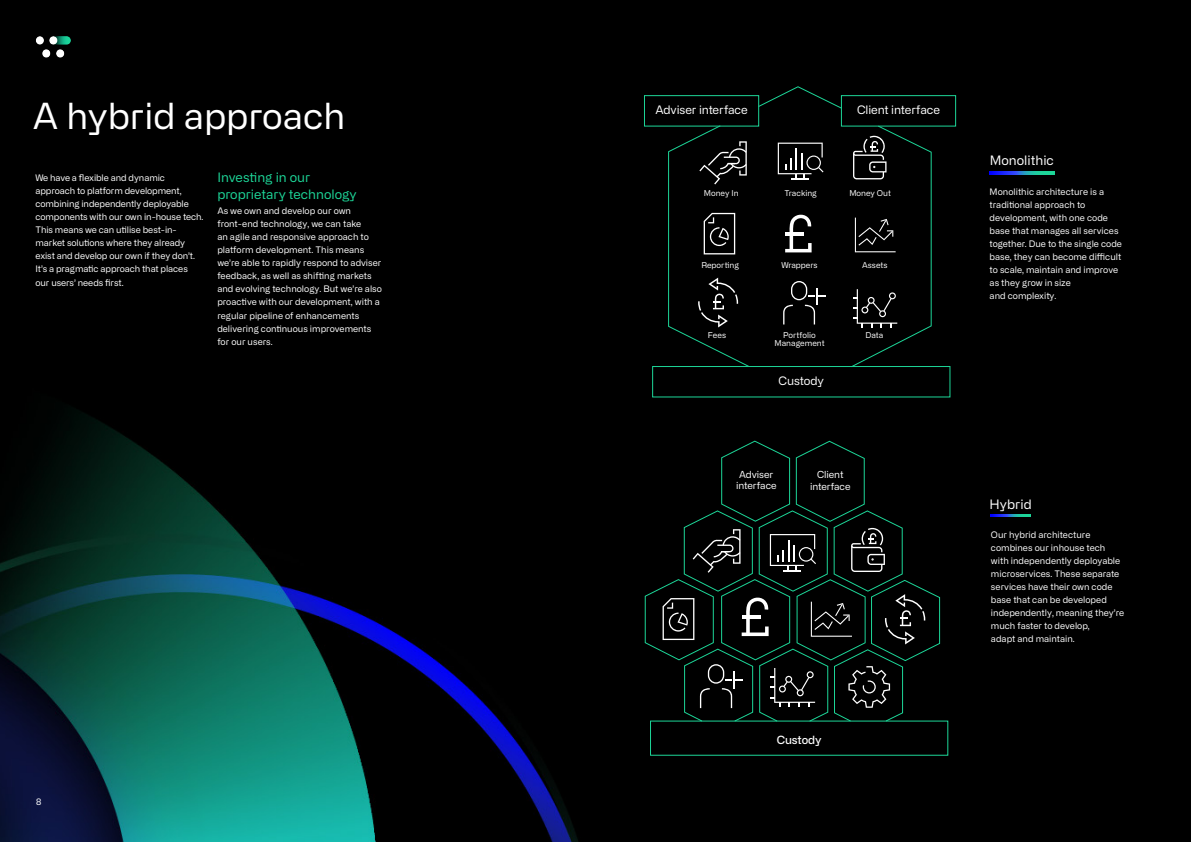
<style>
.page{position:relative;width:1191px;height:842px;background:#000}
.page>*{position:absolute;margin:0;border:0;box-sizing:border-box;transform-origin:0 0}
.t1{font:36px "Alliance No.2";color:#fff}
.t2{font:13px/17px "Alliance No.2";color:#1dd698}
.t3{font:13px "Alliance No.2";color:#fff}
.t4{font:11.7px "Alliance No.2";letter-spacing:-.01em;color:#fff}
.t5{font:500 11.3px "Alliance No.2";letter-spacing:-.01em;color:#fff}
.t6{font:9.7px/11.3px "Alliance No.2";letter-spacing:-.01em;color:#fff;text-align:center}
.t7{font:9px/13px "Alliance No.2";color:#fff}
.t8{font:8.1px/8.1px "Alliance No.2";color:#fff;text-align:center}
</style>
<div class="page">
<img style="left:0;top:388px;width:1031px;height:454px">
<svg style="left:989px;top:172px;width:65px;height:3px"></svg>
<svg style="left:991px;top:514px;width:39px;height:3px"></svg>
<img style="left:36px;top:36px;width:35px;height:21px">
<div style="left:841px;top:95px;width:115px;height:32px;border:1px solid #1dd698"></div>
<svg style="left:850px;top:125px;width:82px;height:243px"></svg>
<svg style="left:644px;top:86px;width:199px;height:282px"></svg>
<div style="left:650px;top:720px;width:298px;height:36px;border:1px solid #1dd698"></div>
<svg style="left:644px;top:440px;width:296px;height:282px"></svg>
<p class="t1" style="left:33px;top:94px;width:314px">A hybrid approach</p>
<p class="t7" style="left:35px;top:171px;width:169px">We have a flexible and dynamic approach to platform development, combining independently deployable components with our own in-house tech.<br>This means we can utilise best-in&shy;market solutions where they already exist and develop our own if they don’t.<br>It’s a pragmatic approach that places</p>
<p class="t7" style="left:35px;top:276px;width:90px">our users’ needs first.</p>
<p class="t2" style="left:217px;top:169px;width:141px">Investing in our proprietary technology</p>
<p class="t7" style="left:217px;top:205px;width:166px">As we own and develop our own front-end technology, we can take<br>an agile and responsive approach to platform development. This means we’re able to rapidly respond to adviser feedback, as well as shifting markets and evolving technology. But we’re also proactive with our development, with a regular pipeline of enhancements delivering continuous improvements for our users.</p>
<p class="t7" style="left:36px;top:796px;width:7px">8</p>
<p class="t4" style="left:655px;top:102px;width:94px">Adviser interface</p>
<p class="t4" style="left:857px;top:102px;width:84px">Client interface</p>
<p class="t8" style="left:704px;top:189px;width:36px">Money In</p>
<p class="t8" style="left:784px;top:189px;width:34px">Tracking</p>
<p class="t8" style="left:849px;top:189px;width:43px">Money Out</p>
<p class="t8" style="left:701px;top:261px;width:39px">Reporting</p>
<p class="t8" style="left:781px;top:261px;width:38px">Wrappers</p>
<p class="t8" style="left:862px;top:261px;width:27px">Assets</p>
<p class="t8" style="left:708px;top:331px;width:20px">Fees</p>
<p class="t8" style="left:774px;top:331px;width:52px">Portfolio<br>Management</p>
<p class="t8" style="left:865px;top:331px;width:19px">Data</p>
<p class="t4" style="left:778px;top:373px;width:47px">Custody</p>
<p class="t6" style="left:736px;top:469px;width:42px">Adviser interface</p>
<p class="t6" style="left:810px;top:469px;width:42px">Client interface</p>
<p class="t5" style="left:776px;top:732px;width:46px">Custody</p>
<p class="t3" style="left:989px;top:152px;width:66px">Monolithic</p>
<p class="t7" style="left:989px;top:186px;width:134px">Monolithic architecture is a traditional approach to development, with one code base that manages all services together. Due to the single code base, they can become difficult to scale, maintain and improve as they grow in size<br>and complexity.</p>
<p class="t3" style="left:989px;top:496px;width:44px">Hybrid</p>
<p class="t7" style="left:991px;top:528px;width:135px">Our hybrid architecture combines our inhouse tech with independently deployable microservices. These separate services have their own code base that can be developed independently, meaning they’re much faster to develop,<br>adapt and maintain.</p>
</div>
